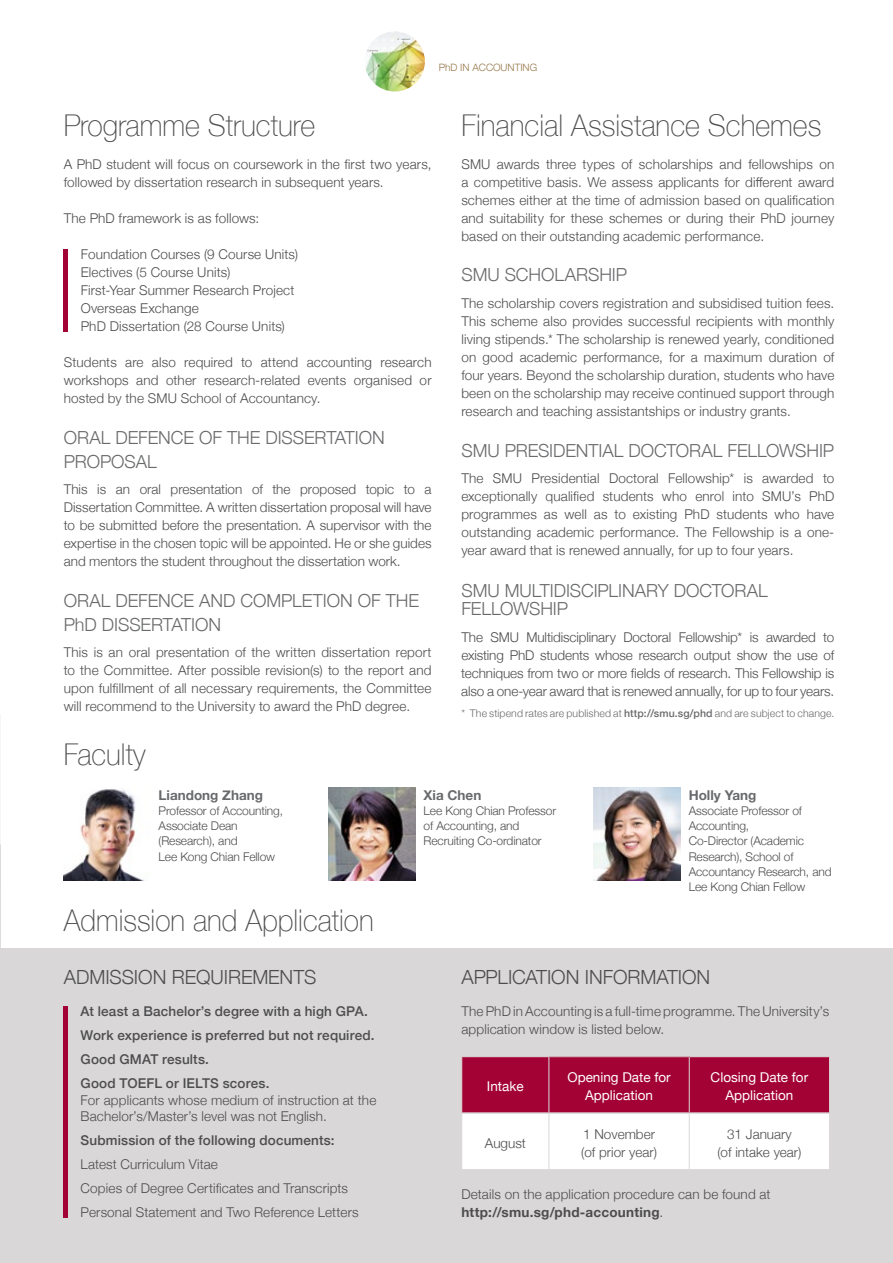
<style>
.page{position:relative;width:893px;height:1263px;background:#fff}
.page>*{position:absolute;margin:0;border:0;box-sizing:border-box;transform-origin:0 0}
.t1{font:100 30px "Helvetica Neue";color:#4d4d4f;scale:.95 1}
.t2{font:100 30px "Helvetica Neue";color:#4d4d4f;scale:.94 1}
.t3{font:300 19.5px "Helvetica Neue";letter-spacing:-.005em;color:#4d4d4f}
.t4{font:300 18px/24px "Helvetica Neue";letter-spacing:-.005em;color:#696a6c}
.t5{font:300 13.5px/18px "Helvetica Neue";letter-spacing:.01em;color:#4d4d4f}
.t6{font:500 13.5px/24px "Helvetica Neue";letter-spacing:.01em;color:#4d4d4f}
.t7{font:13.5px/18px "Helvetica Neue";color:#fff;text-align:center}
.t8{font:700 13.5px "Helvetica Neue";color:#696a6c}
.t9{font:300 12px/15px "Helvetica Neue";letter-spacing:-.01em;color:#4d4d4f}
.t10{font:300 10.5px "Helvetica Neue";letter-spacing:.01em;color:#696a6c}
.t11{font:300 10.2px "Helvetica Neue";color:#97784a}
.s1{font-weight:500}
.s2{font-weight:700}
</style>
<div class="page">
<div style="left:0;top:948px;width:893px;height:315px;background:#d9d7d7"></div>
<svg style="left:462px;top:1057px;width:367px;height:112px;background:#d1819a"></svg>
<hr style="left:549px;top:1057px;width:1px;height:55px;background:#d9d7d7">
<hr style="left:689px;top:1057px;width:1px;height:55px;background:#d9d7d7">
<hr style="left:549px;top:1114px;width:1px;height:55px;background:#d9d7d7">
<hr style="left:689px;top:1114px;width:1px;height:55px;background:#d9d7d7">
<hr style="left:462px;top:1112px;width:87px;height:2px;background:#d9d7d7">
<hr style="left:549px;top:1112px;width:140px;height:2px;background:#d9d7d7">
<hr style="left:689px;top:1112px;width:140px;height:2px;background:#d9d7d7">
<img style="left:365px;top:31px;width:60px;height:61px;border-radius:30px">
<svg style="left:398px;top:38px;width:12px;height:2px"></svg>
<svg style="left:404px;top:80px;width:11px;height:2px"></svg>
<hr style="left:64px;top:1006px;width:4px;height:211px;background:#a30234">
<img style="left:64px;top:789px;width:79px;height:91px">
<img style="left:329px;top:787px;width:86px;height:93px">
<img style="left:594px;top:787px;width:86px;height:93px">
<hr style="left:64px;top:249px;width:4px;height:83px;background:#a30234">
<h1 class="t1" style="left:64px;top:102px;width:266px">Programme Structure</h1>
<p class="t11" style="left:439px;top:59px;width:100px">PhD IN ACCOUNTING</p>
<h1 class="t1" style="left:461px;top:102px;width:381px">Financial Assistance Schemes</h1>
<p class="t5" style="left:64px;top:154px;width:369px">A PhD student will focus on coursework in the first two years, followed by dissertation research in subsequent years.</p>
<p class="t5" style="left:64px;top:208px;width:197px">The PhD framework is as follows:</p>
<p class="t5" style="left:81px;top:244px;width:219px">Foundation Courses (9 Course Units)<br>Electives (5 Course Units)<br>First-Year Summer Research Project<br>Overseas Exchange<br>PhD Dissertation (28 Course Units)</p>
<p class="t5" style="left:64px;top:352px;width:369px;text-align:justify">Students are also required to attend accounting research workshops and other research-related events organised or hosted by the SMU School of Accountancy.</p>
<h3 class="t4" style="left:64px;top:424px;width:322px">ORAL DEFENCE OF THE DISSERTATION<br>PROPOSAL</h3>
<p class="t5" style="left:64px;top:479px;width:369px;text-align:justify">This is an oral presentation of the proposed topic to a Dissertation Committee. A written dissertation proposal will have to be submitted before the presentation. A supervisor with the expertise in the chosen topic will be appointed. He or she guides and mentors the student throughout the dissertation work.</p>
<h3 class="t4" style="left:64px;top:587px;width:357px">ORAL DEFENCE AND COMPLETION OF THE<br>PhD DISSERTATION</h3>
<p class="t5" style="left:64px;top:642px;width:369px;text-align:justify">This is an oral presentation of the written dissertation report to the Committee. After possible revision(s) to the report and upon fulfillment of all necessary requirements, the Committee will recommend to the University to award the PhD degree.</p>
<h1 class="t2" style="left:64px;top:731px;width:88px">Faculty</h1>
<p class="t5" style="left:461px;top:154px;width:374px;text-align:justify">SMU awards three types of scholarships and fellowships on a competitive basis. We assess applicants for different award schemes either at the time of admission based on qualification and suitability for these schemes or during their PhD journey based on their outstanding academic performance.</p>
<h3 class="t4" style="left:461px;top:262px;width:167px">SMU SCHOLARSHIP</h3>
<p class="t5" style="left:461px;top:293px;width:374px;text-align:justify">The scholarship covers registration and subsidised tuition fees.<br>This scheme also provides successful recipients with monthly living stipends.* The scholarship is renewed yearly, conditioned on good academic performance, for a maximum duration of four years. Beyond the scholarship duration, students who have been on the scholarship may receive continued support through research and teaching assistantships or industry grants.</p>
<h3 class="t4" style="left:461px;top:437px;width:374px">SMU PRESIDENTIAL DOCTORAL FELLOWSHIP</h3>
<p class="t5" style="left:461px;top:468px;width:374px;text-align:justify">The SMU Presidential Doctoral Fellowship* is awarded to exceptionally qualified students who enrol into SMU’s PhD programmes as well as to existing PhD students who have outstanding academic performance. The Fellowship is a one&shy;year award that is renewed annually, for up to four years.</p>
<h3 class="t4" style="left:461px;top:580px;width:308px;line-height:18px">SMU MULTIDISCIPLINARY DOCTORAL<br>FELLOWSHIP</h3>
<p class="t5" style="left:461px;top:627px;width:374px;text-align:justify">The SMU Multidisciplinary Doctoral Fellowship* is awarded to existing PhD students whose research output show the use of techniques from two or more fields of research. This Fellowship is also a one-year award that is renewed annually, for up to four years.</p>
<p class="t10" style="left:461px;top:705px;width:374px">* The stipend rates are published at <span class="s1">http://smu.sg/phd</span> and are subject to change.</p>
<p class="t8" style="left:159px;top:785px;width:106px">Liandong Zhang</p>
<p class="t9" style="left:159px;top:803px;width:126px">Professor of Accounting,<br>Associate Dean (Research), and<br>Lee Kong Chian Fellow</p>
<p class="t8" style="left:424px;top:785px;width:59px">Xia Chen</p>
<p class="t9" style="left:424px;top:803px;width:134px">Lee Kong Chian Professor of Accounting, and<br>Recruiting Co-ordinator</p>
<p class="t8" style="left:689px;top:785px;width:69px">Holly Yang</p>
<p class="t9" style="left:689px;top:803px;width:144px">Associate Professor of<br>Accounting,<br>Co-Director (Academic<br>Research), School of<br>Accountancy Research, and<br>Lee Kong Chian Fellow</p>
<h1 class="t2" style="left:64px;top:897px;width:331px">Admission and Application</h1>
<h2 class="t3" style="left:64px;top:962px;width:254px">ADMISSION REQUIREMENTS</h2>
<h2 class="t3" style="left:461px;top:962px;width:250px">APPLICATION INFORMATION</h2>
<p class="t5" style="left:461px;top:1001px;width:369px">The PhD in Accounting is a full-time programme. The University’s application window is listed below.</p>
<p class="t6" style="left:81px;top:998px;width:295px">At least a Bachelor’s degree with a high GPA.<br>Work experience is preferred but not required.<br>Good GMAT results.<br>Good TOEFL or IELTS scores.</p>
<p class="t5" style="left:81px;top:1091px;width:297px;line-height:16.5px">For applicants whose medium of instruction at the<br>Bachelor’s/Master’s level was not English.</p>
<p class="t6" style="left:81px;top:1127px;width:255px">Submission of the following documents:</p>
<p class="t5" style="left:81px;top:1151px;width:280px;line-height:24px">Latest Curriculum Vitae<br>Copies of Degree Certificates and Transcripts<br>Personal Statement and Two Reference Letters</p>
<p class="t7" style="left:487px;top:1078px;width:38px">Intake</p>
<p class="t7" style="left:567px;top:1069px;width:105px">Opening Date for<br>Application</p>
<p class="t7" style="left:711px;top:1069px;width:99px">Closing Date for<br>Application</p>
<p class="t5" style="left:485px;top:1133px;width:42px">August</p>
<p class="t5" style="left:581px;top:1124px;width:77px">1 November (of prior year)</p>
<p class="t5" style="left:717px;top:1124px;width:86px;text-align:center">31 January<br>(of intake year)</p>
<p class="t5" style="left:461px;top:1184px;width:311px">Details on the application procedure can be found at <span class="s2">http://smu.sg/phd-accounting</span>.</p>
</div>
